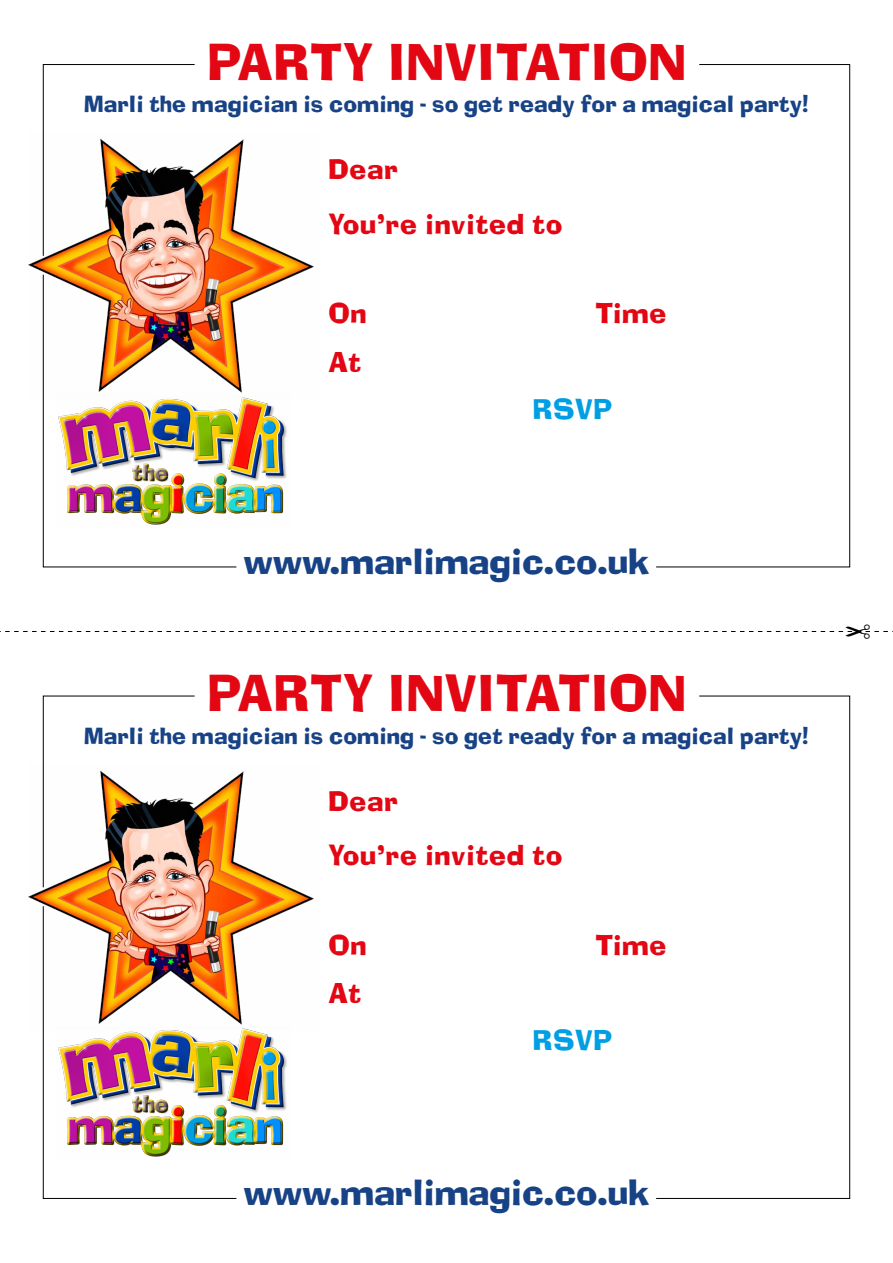
<style>
.page{position:relative;width:893px;height:1263px;background:#fff}
.page>*{position:absolute;margin:0;border:0;box-sizing:border-box;transform-origin:0 0}
.t1{font:48.9px "Ad Lib Font";letter-spacing:.03em;color:#e30613}
.t2{font:34.5px "Ad Lib Font";color:#174285}
.t3{font:27px/54.8px "Ad Lib Font";letter-spacing:.03em;color:#e30613}
.t4{font:27px "Ad Lib Font";letter-spacing:.03em;color:#009fe3}
.t5{font:22.2px "Ad Lib Font";letter-spacing:.01em;color:#174285}
</style>
<div class="page">
<svg style="left:656px;top:64px;width:194px;height:504px"></svg>
<svg style="left:656px;top:695px;width:194px;height:504px"></svg>
<svg style="left:43px;top:64px;width:152px;height:68px"></svg>
<svg style="left:43px;top:695px;width:152px;height:68px"></svg>
<svg style="left:43px;top:399px;width:194px;height:169px"></svg>
<svg style="left:43px;top:1030px;width:194px;height:169px"></svg>
<div style="left:324px;top:240px;width:497px;height:42px;background:#fff"></div>
<img style="left:28px;top:132px;width:286px;height:267px">
<img style="left:28px;top:763px;width:286px;height:267px">
<div style="left:56px;top:394px;width:228px;height:128px;background:#fff"></div>
<div style="left:66px;top:401px;width:224px;height:127px;background:#000;opacity:.75"></div>
<div style="left:56px;top:1026px;width:228px;height:127px;background:#fff"></div>
<div style="left:66px;top:1033px;width:224px;height:126px;background:#000;opacity:.75"></div>
<svg style="left:0;top:631px;width:893px;height:1px"></svg>
<h1 class="t1" style="left:208px;top:33px;width:479px">PARTY INVITATION</h1>
<p class="t5" style="left:84px;top:91px;width:726px">Marli the magician is coming - so get ready for a magical party!</p>
<p class="t3" style="left:328px;top:142px;width:235px">Dear<br>You’re invited to</p>
<p class="t3" style="left:328px;top:286px;width:39px">On</p>
<p class="t3" style="left:595px;top:286px;width:73px">Time</p>
<p class="t3" style="left:328px;top:335px;width:34px">At</p>
<p class="t4" style="left:533px;top:393px;width:80px">RSVP</p>
<h2 class="t2" style="left:243px;top:541px;width:408px">www.marlimagic.co.uk</h2>
<h1 class="t1" style="left:208px;top:665px;width:479px">PARTY INVITATION</h1>
<p class="t5" style="left:84px;top:723px;width:726px">Marli the magician is coming - so get ready for a magical party!</p>
<p class="t3" style="left:328px;top:774px;width:235px">Dear<br>You’re invited to</p>
<p class="t3" style="left:328px;top:918px;width:39px">On</p>
<p class="t3" style="left:595px;top:918px;width:73px">Time</p>
<p class="t3" style="left:328px;top:966px;width:34px">At</p>
<p class="t4" style="left:533px;top:1024px;width:80px">RSVP</p>
<h2 class="t2" style="left:243px;top:1172px;width:408px">www.marlimagic.co.uk</h2>
</div>
